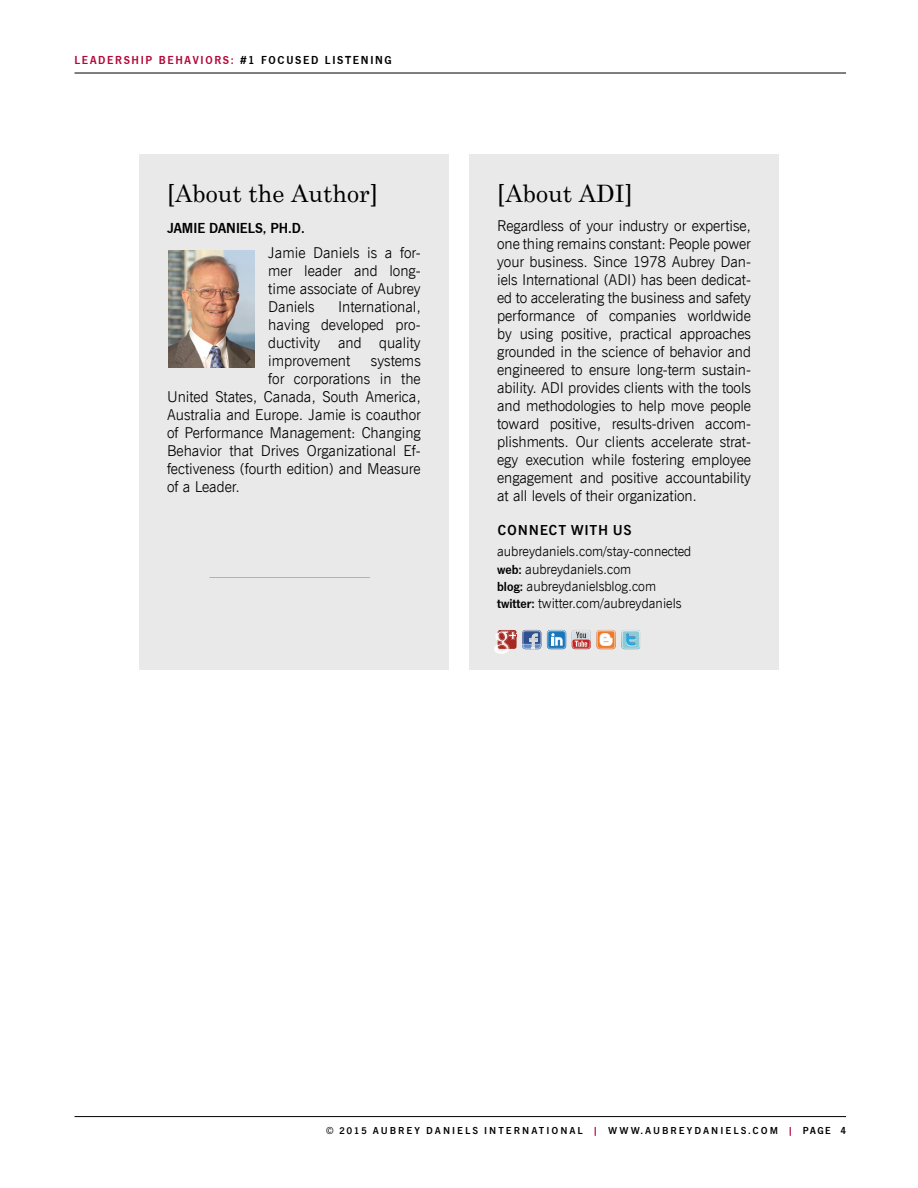
<style>
.page{position:relative;width:918px;height:1188px;background:#fff}
.page>*{position:absolute;margin:0;border:0;box-sizing:border-box;transform-origin:0 0}
.t1{font:24px "Century Schoolbook";color:#000}
.t2{font:15px/18px "News Gothic Lt BT";color:#000;text-align:justify}
.t3{font:15px "News Got Dem";color:#000}
.t4{font:500 15px "News Gothic Text EF Pro";letter-spacing:.05em;color:#000}
.t5{font:13.5px/17.2px "News Gothic Lt BT";color:#000}
.t6{font:12px "News Got Dem";letter-spacing:.14em;color:#b30838}
.t7{font:500 10.5px "News Gothic Text EF Pro";letter-spacing:.19em;color:#000}
.s1{color:#000}
.s2{font-family:"Century Old Sty EF";font-size:27px}
.s3{font-family:"News Got Dem"}
.s4{font-family:"News Got Dem";font-weight:400;color:#b30838}
.s5{font-family:"News Got Dem";font-weight:400}
</style>
<div class="page">
<div style="left:469px;top:154px;width:310px;height:516px;background:#e9e9ea"></div>
<div style="left:139px;top:154px;width:310px;height:516px;background:#e9e9ea"></div>
<hr style="left:75px;top:73px;width:771px;height:1px;background:#000">
<hr style="left:75px;top:1116px;width:771px;height:1px;background:#000">
<img style="left:169px;top:251px;width:86px;height:117px">
<hr style="left:209px;top:577px;width:161px;height:1px;background:#b1b4b6">
<svg style="left:597px;top:630px;width:43px;height:19px"></svg>
<svg style="left:572px;top:630px;width:19px;height:19px"></svg>
<svg style="left:494px;top:630px;width:72px;height:23px"></svg>
<p class="t6" style="left:75px;top:53px;width:319px">LEADERSHIP BEHAVIORS: <span class="s1">#1 FOCUSED LISTENING</span></p>
<h1 class="t1" style="left:167px;top:173px;width:213px"><span class="s2">[</span>About the Author<span class="s2">]</span></h1>
<p class="t3" style="left:167px;top:220px;width:139px">JAMIE DANIELS, PH.D.</p>
<p class="t2" style="left:268px;top:244px;width:154px">Jamie Daniels is a for&shy;mer leader and long&shy;time associate of Aubrey Daniels</p>
<p class="t2" style="left:268px;top:298px;width:154px;text-indent:70px">International, having developed pro&shy;ductivity and quality improvement</p>
<p class="t2" style="left:371px;top:352px;width:51px">systems</p>
<p class="t2" style="left:268px;top:370px;width:154px">for corporations in the</p>
<p class="t2" style="left:167px;top:388px;width:255px">United States, Canada, South America,</p>
<p class="t2" style="left:167px;top:406px;width:255px">Australia and Europe. Jamie is coauthor</p>
<p class="t2" style="left:167px;top:424px;width:255px">of Performance Management: Changing</p>
<p class="t2" style="left:167px;top:442px;width:255px">Behavior that Drives Organizational Ef-</p>
<p class="t2" style="left:167px;top:460px;width:255px">fectiveness (fourth edition) and Measure</p>
<p class="t2" style="left:167px;top:478px;width:74px">of a Leader.</p>
<h1 class="t1" style="left:497px;top:173px;width:137px"><span class="s2">[</span>About ADI<span class="s2">]</span></h1>
<p class="t2" style="left:497px;top:216px;width:255px">Regardless of your industry or expertise, one thing remains constant: People power your business. Since 1978 Aubrey Dan&shy;iels International (ADI) has been dedicat&shy;ed to accelerating the business and safety performance of companies worldwide by using positive, practical approaches grounded in the science of behavior and engineered to ensure long-term sustain&shy;ability. ADI provides clients with the tools and methodologies to help move people toward positive, results-driven accom&shy;plishments. Our clients accelerate strat&shy;egy execution while fostering employee engagement and positive accountability at all levels of their organization.</p>
<p class="t4" style="left:498px;top:521px;width:135px">CONNECT WITH US</p>
<p class="t5" style="left:497px;top:543px;width:196px">aubreydaniels.com/stay-connected <span class="s3">web:</span> aubreydaniels.com<br><span class="s3">blog:</span> aubreydanielsblog.com <span class="s3">twitter:</span> twitter.com/aubreydaniels</p>
<p class="t7" style="left:327px;top:1124px;width:521px">© 2015 AUBREY DANIELS INTERNATIONAL <span class="s4">|</span> WWW.AUBREYDANIELS.COM <span class="s4">|</span> <span class="s5">PAGE 4</span></p>
</div>
